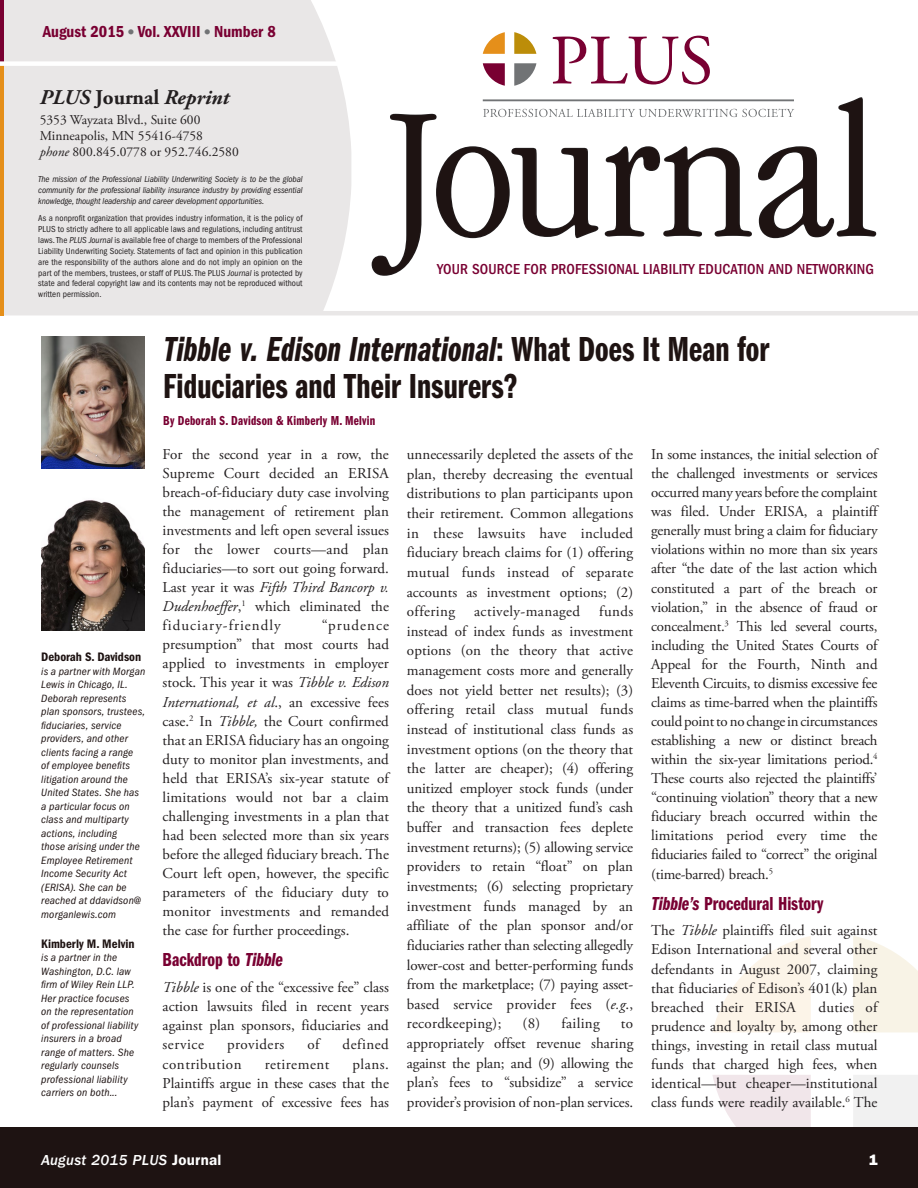
<style>
.page{position:relative;width:918px;height:1188px;background:#fff}
.page>*{position:absolute;margin:0;border:0;box-sizing:border-box;transform-origin:0 0}
.t1{font:300 condensed 187.65px "Garamond Light Condensed S Si";letter-spacing:-.01em;color:#1e1312;scale:1.11 1}
.t2{font:36px/37.5px "ITC Franklin Gothic Std Dm Cp";letter-spacing:.005em;color:#1e1312;scale:.96 1}
.t3{font:italic 700 21px "Adobe Garamond Pro";color:#231f20}
.t4{font:19.5px "ITC Franklin Gothic Std Dm Cp";color:#790032}
.t5{font:16.5px "ITC Franklin Gothic Std Dm Cd";color:#790032}
.Firm_Single_05{font:15px/19px "Adobe Garamond Pro";color:#231f20;text-align:justify}
.t6{font:500 condensed 15px "ITC Franklin Gothic Std";letter-spacing:.01em;color:#790032}
.Firm_Single_05-2{font:15px "Adobe Garamond Pro";letter-spacing:.035em;color:#231f20}
.t7{font:15px "ITC Franklin Gothic Std Med It";letter-spacing:.02em;color:#fff}
.Firm_Single_05-3{font:15px "Adobe Garamond Pro";letter-spacing:.025em;color:#231f20}
.Firm_Single_05-4{font:15px "Adobe Garamond Pro";letter-spacing:.02em;color:#231f20}
.t8{font:15px "ITC Franklin Gothic Std Hvy";color:#fff}
.t9{font:13.5px "Adobe Garamond Pro";color:#231f20}
.t10{font:13.5px "ITC Franklin Gothic Std Dm Cp";letter-spacing:.02em;color:#790032}
.t11{font:12.75px "ITC Franklin Gothic Std Dm Cd";color:#1e1312}
.t12{font:italic condensed 10.95px/13.5px "ITC Franklin Gothic Std";letter-spacing:.015em;color:#1e1312}
.t13{font:condensed 9px/10.8px "ITC Franklin Gothic Std";letter-spacing:.005em;color:#231f20;text-align:justify}
.t14{font:italic condensed 9px/10.8px "ITC Franklin Gothic Std";letter-spacing:-.01em;color:#231f20;text-align:justify}
.s1{font-style:normal}
.s2{font-style:italic}
.s3{font-size:191.85px}
.s4{font-family:"ITC Franklin Gothic Std Dm Cp It"}
.s5{font-family:"ITC Franklin Gothic Std";font-weight:600}
</style>
<div class="page">
<div style="left:853px;top:1075px;width:65px;height:53px;background:#f1f1f1"></div>
<svg style="left:853px;top:936px;width:65px;height:96px;background:#f8f4e9"></svg>
<svg style="left:712px;top:936px;width:99px;height:96px"></svg>
<svg style="left:712px;top:1075px;width:99px;height:53px;background:#eee4e8"></svg>
<hr style="left:0;top:311px;width:918px;height:4px;background:#e9e7e7">
<div style="left:4px;top:0;width:347px;height:311px;background:#e9e7e7"></div>
<svg style="left:552px;top:36px;width:158px;height:49px"></svg>
<svg style="left:371px;top:97px;width:506px;height:179px"></svg>
<svg style="left:514px;top:63px;width:22px;height:23px"></svg>
<svg style="left:514px;top:32px;width:22px;height:22px"></svg>
<svg style="left:483px;top:32px;width:22px;height:22px"></svg>
<svg style="left:483px;top:63px;width:22px;height:23px"></svg>
<hr style="left:0;top:0;width:4px;height:64px;background:#790032">
<hr style="left:0;top:65px;width:4px;height:250px;background:#e58f1a">
<div style="left:0;top:61px;width:351px;height:5px;background:#fff"></div>
<div style="left:0;top:1128px;width:918px;height:60px;background:#1e1312"></div>
<img style="left:41px;top:336px;width:104px;height:133px">
<img style="left:41px;top:500px;width:104px;height:130px">
<svg style="left:128px;top:29px;width:6px;height:5px"></svg>
<svg style="left:205px;top:29px;width:5px;height:5px"></svg>
<p class="t5" style="left:43px;top:22px;width:235px">August 2015 Vol. XXVIII Number 8</p>
<p class="t3" style="left:40px;top:85px;width:191px">PLUS <span class="s1">Journal</span> Reprint</p>
<p class="t9" style="left:40px;top:111px;width:162px">5353 Wayzata Blvd., Suite 600</p>
<p class="t9" style="left:40px;top:128px;width:165px">Minneapolis, MN 55416-4758</p>
<p class="t9" style="left:40px;top:144px;width:201px"><span class="s2">phone</span> 800.845.0778 or 952.746.2580</p>
<p class="t14" style="left:38px;top:174px;width:266px">The mission of the Professional Liability Underwriting Society is to be <span class="s1">the</span> global community for the professional liability insurance industry by providing essential knowledge, thought leadership and career development opportunities.</p>
<p class="t13" style="left:38px;top:213px;width:266px">As a nonprofit organization that provides industry information, it is the policy of PLUS to strictly adhere to all applicable laws and regulations, including antitrust laws. The <span class="s2">PLUS Journal</span> is available free of charge to members of the Professional Liability Underwriting Society. Statements of fact and opinion in this publication are the responsibility of the authors alone and do not imply an opinion on the part of the members, trustees, or staff of PLUS. The PLUS <span class="s2">Journal</span> is protected by state and federal copyright law and its contents may not be reproduced without written permission.</p>
<p class="t1" style="left:390px;top:73px;width:442px"><span class="s3">J</span>ourna<span class="s3">l</span></p>
<p class="t6" style="left:437px;top:261px;width:438px">YOUR SOURCE FOR PROFESSIONAL LIABILITY EDUCATION AND NETWORKING</p>
<p class="t11" style="left:41px;top:650px;width:101px">Deborah S. Davidson</p>
<p class="t12" style="left:41px;top:665px;width:105px">is a partner with Morgan<br>Lewis in Chicago, IL.<br>Deborah represents plan sponsors, trustees, fiduciaries, service providers, and other clients facing a range<br>of employee benefits litigation around the<br>United States. She has a particular focus on class and multiparty actions, including<br>those arising under the<br>Employee Retirement<br>Income Security Act (ERISA). She can be reached at ddavidson@ morganlewis.com</p>
<p class="t11" style="left:41px;top:936px;width:95px">Kimberly M. Melvin</p>
<p class="t12" style="left:41px;top:951px;width:99px">is a partner in the<br>Washington, D.C. law firm of Wiley Rein LLP.<br>Her practice focuses on the representation of professional liability insurers in a broad range of matters. She regularly counsels professional liability carriers on both...</p>
<p class="t2" style="left:163px;top:331px;width:633px"><span class="s4">Tibble v. Edison International</span>: What Does It Mean for<br>Fiduciaries and Their Insurers?</p>
<p class="t10" style="left:163px;top:414px;width:214px">By Deborah S. Davidson &amp; Kimberly M. Melvin</p>
<p class="Firm_Single_05" style="left:163px;top:445px;width:228px">For the second year in a row, the Supreme Court decided an ERISA breach-of-fiduciary duty case involving the management of retirement plan investments and left open several issues for the lower courts—and plan fiduciaries—to sort out going forward.<br>Last year it was <span class="s2">Fifth Third Bancorp v.<br>Dudenhoeffer</span>,<sup>1</sup> which eliminated the fiduciary-friendly</p>
<p class="Firm_Single_05" style="left:407px;top:445px;width:228px;line-height:19.6px">unnecessarily depleted the assets of the plan, thereby decreasing the eventual distributions to plan participants upon their retirement. Common allegations in these lawsuits have included fiduciary breach claims for (1) offering mutual funds instead of separate accounts as investment options; (2) offering</p>
<p class="Firm_Single_05" style="left:651px;top:445px;width:228px">In some instances, the initial selection of the challenged investments or services occurred many years before the complaint was filed. Under ERISA, a plaintiff generally must bring a claim for fiduciary violations within no more than six years after “the date of the last action which constituted a part of the breach or violation,” in the absence of fraud or concealment.<sup>3</sup> This led several courts, including the United States Courts of Appeal for the Fourth, Ninth and Eleventh Circuits, to dismiss excessive fee claims as time-barred when the plaintiffs could point to no change in circumstances establishing a new or distinct breach within the six-year limitations period.<sup>4<br></sup>These courts also rejected the plaintiffs’ “continuing violation” theory that a new fiduciary breach occurred within the limitations period every time the fiduciaries failed to “correct” the original (time-barred) breach.<sup>5</sup></p>
<p class="t4" style="left:651px;top:892px;width:174px"><span class="s4">Tibble’s</span> Procedural History</p>
<p class="Firm_Single_05" style="left:651px;top:922px;width:228px">The <span class="s2">Tibble</span> plaintiffs filed suit against Edison International and several other defendants in August 2007, claiming that fiduciaries of Edison’s 401(k) plan breached their ERISA</p>
<p class="Firm_Single_05" style="left:407px;top:602px;width:228px;line-height:19.6px;text-indent:192px">funds instead of index funds as investment options (on the theory that active management costs more and generally does not yield better net results); (3) offering retail class mutual funds instead of institutional class funds as investment options (on the theory that the latter are cheaper); (4) offering unitized employer stock funds (under the theory that a unitized fund’s cash buffer and transaction fees deplete investment returns); (5) allowing service providers to retain “float” on plan investments; (6) selecting proprietary investment funds managed by an affiliate of the plan sponsor and/or fiduciaries rather than selecting allegedly lower-cost and better-performing funds from the marketplace; (7) paying asset&shy;based service provider fees (<span class="s2">e.g</span>., recordkeeping);</p>
<p class="Firm_Single_05-3" style="left:474px;top:602px;width:108px">actively-managed</p>
<p class="Firm_Single_05" style="left:163px;top:617px;width:228px;text-indent:159px">“prudence presumption” that most courts had applied to investments in employer stock. This year it was <span class="s2">Tibble v. Edison International, et al</span>., an excessive fees case.<sup>2</sup> In <span class="s2">Tibble,</span> the Court confirmed that an ERISA fiduciary has an ongoing duty to monitor plan investments, and held that ERISA’s six-year statute of limitations would not bar a claim challenging investments in a plan that had been selected more than six years before the alleged fiduciary breach. The Court left open, however, the specific parameters of the fiduciary duty to monitor investments and remanded the case for further proceedings.</p>
<p class="t4" style="left:163px;top:949px;width:122px">Backdrop to <span class="s4">Tibble</span></p>
<p class="Firm_Single_05" style="left:163px;top:978px;width:228px"><span class="s2">Tibble</span> is one of the “excessive fee” class action lawsuits filed in recent years against plan sponsors, fiduciaries and service</p>
<p class="Firm_Single_05" style="left:651px;top:998px;width:228px;text-indent:167px">duties of prudence and loyalty by, among other things, investing in retail class mutual funds that charged high fees, when identical—but cheaper—institutional class funds were readily available.<sup>6</sup> The</p>
<p class="Firm_Single_05-4" style="left:523px;top:1015px;width:79px">(8) failing</p>
<p class="Firm_Single_05" style="left:407px;top:1014px;width:228px;line-height:19.6px;text-indent:214px">to appropriately offset revenue sharing against the plan; and (9) allowing the plan’s fees to “subsidize” a service provider’s provision of non-plan services.</p>
<p class="Firm_Single_05-2" style="left:227px;top:1036px;width:59px">providers</p>
<p class="Firm_Single_05" style="left:307px;top:1036px;width:14px">of</p>
<p class="Firm_Single_05-2" style="left:343px;top:1036px;width:48px">defined</p>
<p class="Firm_Single_05-2" style="left:163px;top:1055px;width:81px">contribution</p>
<p class="Firm_Single_05-2" style="left:265px;top:1055px;width:66px">retirement</p>
<p class="Firm_Single_05" style="left:163px;top:1055px;width:228px;text-indent:190px">plans.<br>Plaintiffs argue in these cases that the plan’s payment of excessive fees has</p>
<p class="t7" style="left:41px;top:1152px;width:182px">August 2015 PLUS <span class="s5">Journal</span></p>
<p class="t8" style="left:869px;top:1151px;width:10px">1</p>
</div>
